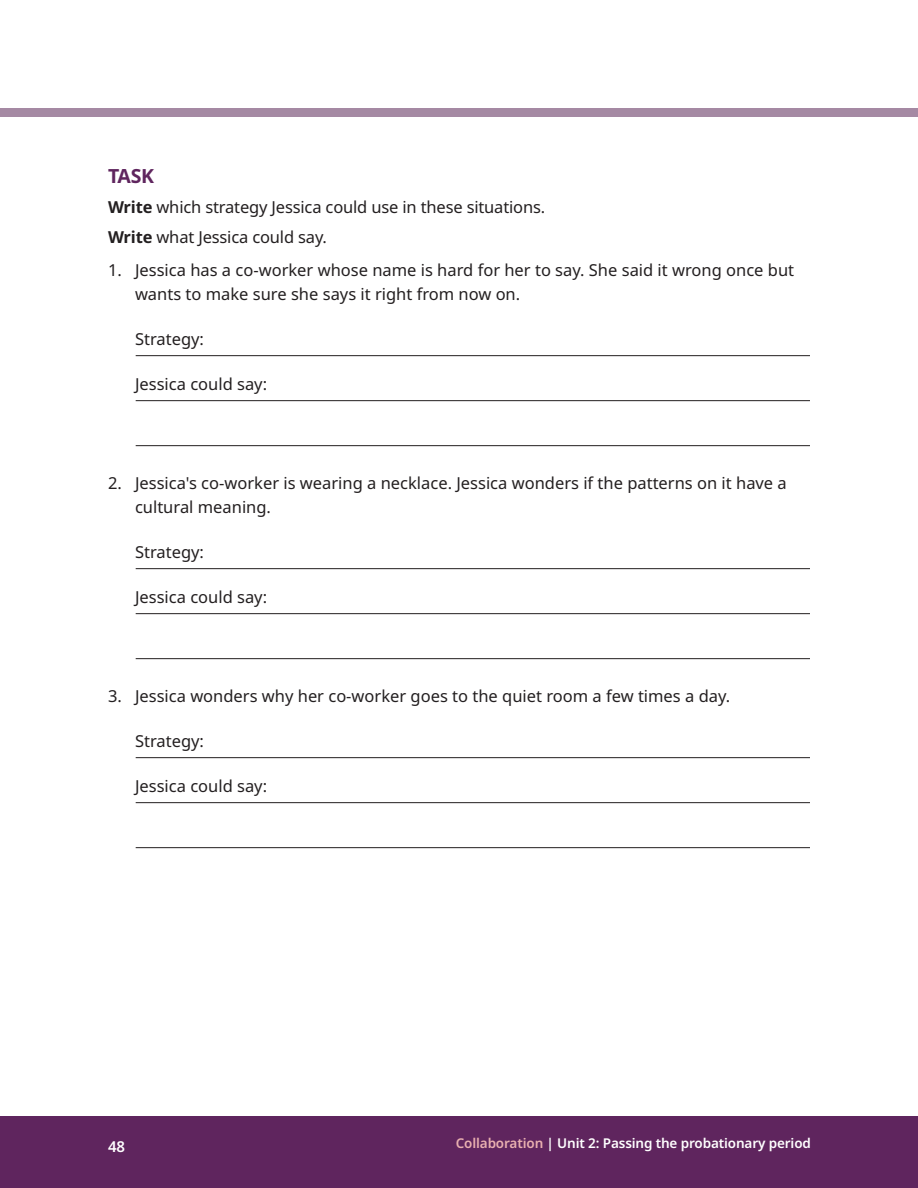
<style>
.page{position:relative;width:918px;height:1188px;background:#fff}
.page>*{position:absolute;margin:0;border:0;box-sizing:border-box;transform-origin:0 0}
.t1{font:700 19.5px "Noto Sans";color:#5f255e}
.t2{font:16.5px/24px "Noto Sans";color:#231f20}
.t3{font:600 15px "Noto Sans";color:#fff}
.t4{font:600 13.5px "Noto Sans";letter-spacing:-.01em;color:#fff}
.s1{font-weight:700}
.s2{color:#e9b0b0}
</style>
<div class="page">
<div style="left:0;top:108px;width:918px;height:9px;background:#a589a3"></div>
<div style="left:0;top:1116px;width:918px;height:72px;background:#5f255e"></div>
<hr style="left:136px;top:355px;width:674px;height:1px;background:#231f20">
<hr style="left:136px;top:400px;width:674px;height:1px;background:#231f20">
<hr style="left:136px;top:445px;width:674px;height:1px;background:#231f20">
<hr style="left:136px;top:568px;width:674px;height:1px;background:#231f20">
<hr style="left:136px;top:613px;width:674px;height:1px;background:#231f20">
<hr style="left:136px;top:658px;width:674px;height:1px;background:#231f20">
<hr style="left:136px;top:757px;width:674px;height:1px;background:#231f20">
<hr style="left:136px;top:802px;width:674px;height:1px;background:#231f20">
<hr style="left:136px;top:847px;width:674px;height:1px;background:#231f20">
<p class="t1" style="left:108px;top:168px;width:48px">TASK</p>
<p class="t2" style="left:108px;top:197px;width:439px"><span class="s1">Write</span> which strategy Jessica could use in these situations.</p>
<p class="t2" style="left:108px;top:227px;width:221px"><span class="s1">Write</span> what Jessica could say.</p>
<p class="t2" style="left:135px;top:260px;width:661px;text-indent:-27px">1. Jessica has a co-worker whose name is hard for her to say. She said it wrong once but wants to make sure she says it right from now on.</p>
<p class="t2" style="left:135px;top:329px;width:71px">Strategy:</p>
<p class="t2" style="left:135px;top:374px;width:134px">Jessica could say:</p>
<p class="t2" style="left:135px;top:473px;width:653px;text-indent:-27px">2. Jessica's co-worker is wearing a necklace. Jessica wonders if the patterns on it have a cultural meaning.</p>
<p class="t2" style="left:135px;top:542px;width:71px">Strategy:</p>
<p class="t2" style="left:135px;top:587px;width:134px">Jessica could say:</p>
<p class="t2" style="left:108px;top:686px;width:624px">3. Jessica wonders why her co-worker goes to the quiet room a few times a day.</p>
<p class="t2" style="left:135px;top:731px;width:71px">Strategy:</p>
<p class="t2" style="left:135px;top:776px;width:134px">Jessica could say:</p>
<p class="t3" style="left:108px;top:1140px;width:19px">48</p>
<p class="t4" style="left:456px;top:1138px;width:357px"><span class="s2">Collaboration</span> | Unit 2: Passing the probationary period</p>
</div>
